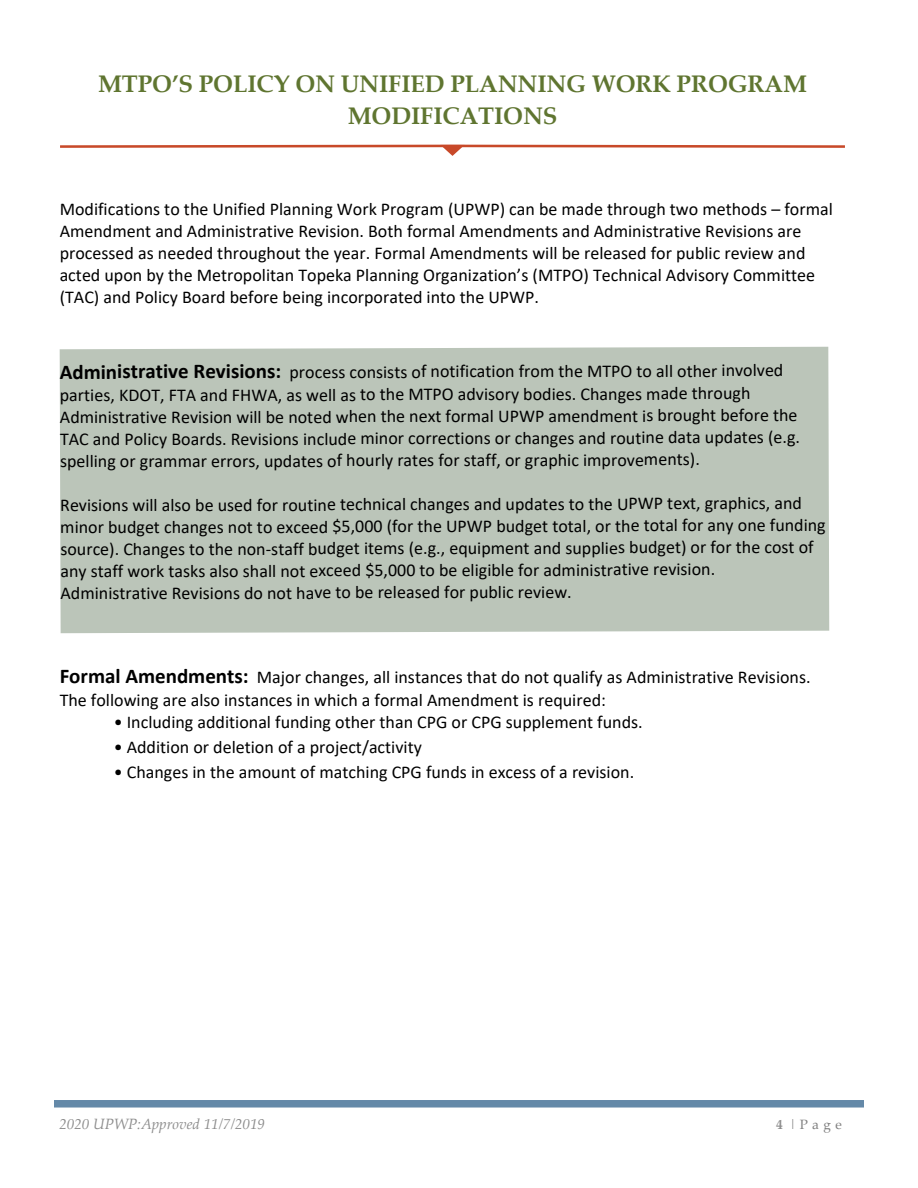
<style>
.page{position:relative;width:918px;height:1188px;background:#fff}
.page>*{position:absolute;margin:0;border:0;box-sizing:border-box;transform-origin:0 0}
.t1{font:700 24px/32.4px "Palatino Linotype";letter-spacing:-.01em;color:#5f7530;text-align:center}
.t2{font:18px/22px "Calibri";color:#000}
.t3{font:italic 15px "Palatino Linotype";color:#8c8c8c}
.t4{font:13.5px "Palatino Linotype";color:#7f7f7f}
.s1{font-weight:700;font-size:21px}
.s2{font-weight:700;color:#8c8c8c}
.s3{color:#8c8c8c}
</style>
<div class="page">
<div style="left:54px;top:1100px;width:810px;height:8px;background:#6489a8"></div>
<svg style="left:60px;top:144px;width:785px;height:12px"></svg>
<div style="left:60px;top:347px;width:769px;height:286px;background:#bbc5b9"></div>
<h1 class="t1" style="left:98px;top:70px;width:710px">MTPO’S POLICY ON UNIFIED PLANNING WORK PROGRAM<br>MODIFICATIONS</h1>
<p class="t2" style="left:60px;top:199px;width:775px">Modifications to the Unified Planning Work Program (UPWP) can be made through two methods – formal Amendment and Administrative Revision. Both formal Amendments and Administrative Revisions are processed as needed throughout the year. Formal Amendments will be released for public review and acted upon by the Metropolitan Topeka Planning Organization’s (MTPO) Technical Advisory Committee (TAC) and Policy Board before being incorporated into the UPWP.</p>
<p class="t2" style="left:60px;top:361px;width:742px"><span class="s1">Administrative Revisions:</span> process consists of notification from the MTPO to all other involved parties, KDOT, FTA and FHWA, as well as to the MTPO advisory bodies. Changes made through Administrative Revision will be noted when the next formal UPWP amendment is brought before the TAC and Policy Boards. Revisions include minor corrections or changes and routine data updates (e.g. spelling or grammar errors, updates of hourly rates for staff, or graphic improvements).</p>
<p class="t2" style="left:60px;top:495px;width:767px">Revisions will also be used for routine technical changes and updates to the UPWP text, graphics, and minor budget changes not to exceed $5,000 (for the UPWP budget total, or the total for any one funding source). Changes to the non-staff budget items (e.g., equipment and supplies budget) or for the cost of any staff work tasks also shall not exceed $5,000 to be eligible for administrative revision.<br>Administrative Revisions do not have to be released for public review.</p>
<p class="t2" style="left:60px;top:667px;width:753px;line-height:22.8px"><span class="s1">Formal Amendments:</span> Major changes, all instances that do not qualify as Administrative Revisions.<br>The following are also instances in which a formal Amendment is required:</p>
<p class="t2" style="left:114px;top:712px;width:531px">• Including additional funding other than CPG or CPG supplement funds.</p>
<p class="t2" style="left:114px;top:737px;width:310px">• Addition or deletion of a project/activity</p>
<p class="t2" style="left:114px;top:762px;width:522px">• Changes in the amount of matching CPG funds in excess of a revision.</p>
<p class="t3" style="left:59px;top:1118px;width:207px">2020 UPWP:Approved 11/7/2019</p>
<p class="t4" style="left:776px;top:1119px;width:67px"><span class="s2">4</span> <span class="s3">|</span> Page</p>
</div>
